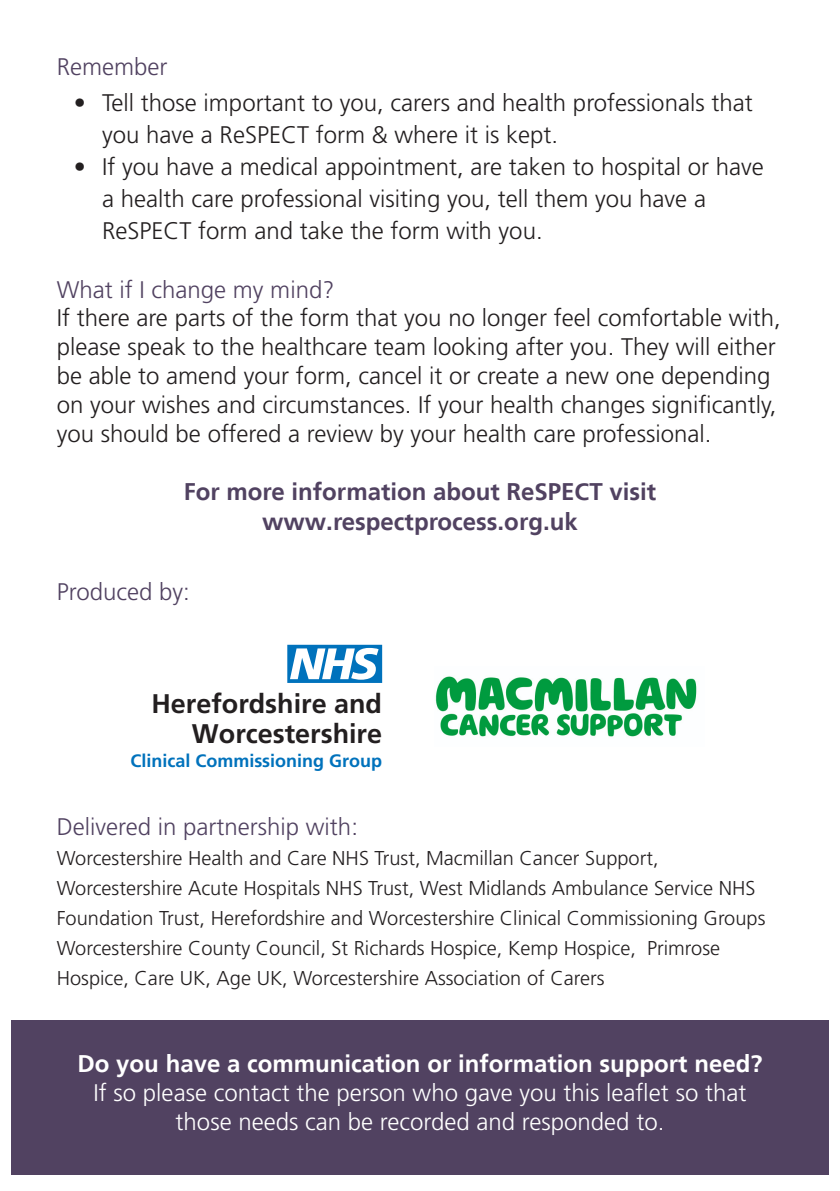
<style>
.page{position:relative;width:840px;height:1191px;background:#fff}
.page>*{position:absolute;margin:0;border:0;box-sizing:border-box;transform-origin:0 0}
.t1{font:27px/30.2px "Frutiger LT 65 Bd";color:#231f20;text-align:right}
.Body_copy{font:300 24px/28.8px "Frutiger LT Std";color:#231f20}
.Body_copy-2{font:300 24px/28.8px "Frutiger LT Std";color:#fff;text-align:center}
.Body_copy-3{font:300 24px "Frutiger LT Std";color:#514261}
.Body_copy-4{font:700 24px "Frutiger";color:#514261}
.Body_copy-5{font:700 24px "Frutiger";color:#fff}
.Body_copy-6{font:300 20px/30px "Frutiger LT Std";color:#231f20}
.t2{font:18px "Frutiger LT 65 Bd";color:#0072bc}
</style>
<div class="page">
<div style="left:11px;top:1020px;width:817px;height:154px;background:#514261"></div>
<img style="left:435px;top:676px;width:262px;height:61px">
<svg style="left:287px;top:645px;width:95px;height:38px"></svg>
<p class="Body_copy-3" style="left:57px;top:53px;width:112px">Remember</p>
<p class="Body_copy" style="left:102px;top:87px;width:651px;line-height:32px;text-indent:-28px">• Tell those important to you, carers and health professionals that you have a ReSPECT form &amp; where it is kept.</p>
<p class="Body_copy" style="left:102px;top:151px;width:662px;line-height:32px;text-indent:-28px">• If you have a medical appointment, are taken to hospital or have a health care professional visiting you, tell them you have a<br>ReSPECT form and take the form with you.</p>
<p class="Body_copy-3" style="left:57px;top:276px;width:279px">What if I change my mind?</p>
<p class="Body_copy" style="left:57px;top:304px;width:725px">If there are parts of the form that you no longer feel comfortable with, please speak to the healthcare team looking after you. They will either be able to amend your form, cancel it or create a new one depending on your wishes and circumstances. If your health changes significantly, you should be offered a review by your health care professional.</p>
<p class="Body_copy-4" style="left:184px;top:478px;width:473px">For more information about ReSPECT visit</p>
<p class="Body_copy-4" style="left:262px;top:508px;width:317px">www.respectprocess.org.uk</p>
<p class="Body_copy-3" style="left:57px;top:578px;width:134px">Produced by:</p>
<p class="t1" style="left:151px;top:689px;width:232px">Herefordshire and<br>Worcestershire</p>
<p class="t2" style="left:130px;top:750px;width:253px">Clinical Commissioning Group</p>
<p class="Body_copy-3" style="left:57px;top:813px;width:302px">Delivered in partnership with:</p>
<p class="Body_copy-6" style="left:57px;top:843px;width:709px">Worcestershire Health and Care NHS Trust, Macmillan Cancer Support, Worcestershire Acute Hospitals NHS Trust, West Midlands Ambulance Service NHS Foundation Trust, Herefordshire and Worcestershire Clinical Commissioning Groups Worcestershire County Council, St Richards Hospice, Kemp Hospice, Primrose Hospice, Care UK, Age UK, Worcestershire Association of Carers</p>
<p class="Body_copy-5" style="left:77px;top:1049px;width:686px">Do you have a communication or information support need?</p>
<p class="Body_copy-2" style="left:93px;top:1078px;width:654px">If so please contact the person who gave you this leaflet so that those needs can be recorded and responded to.</p>
</div>
